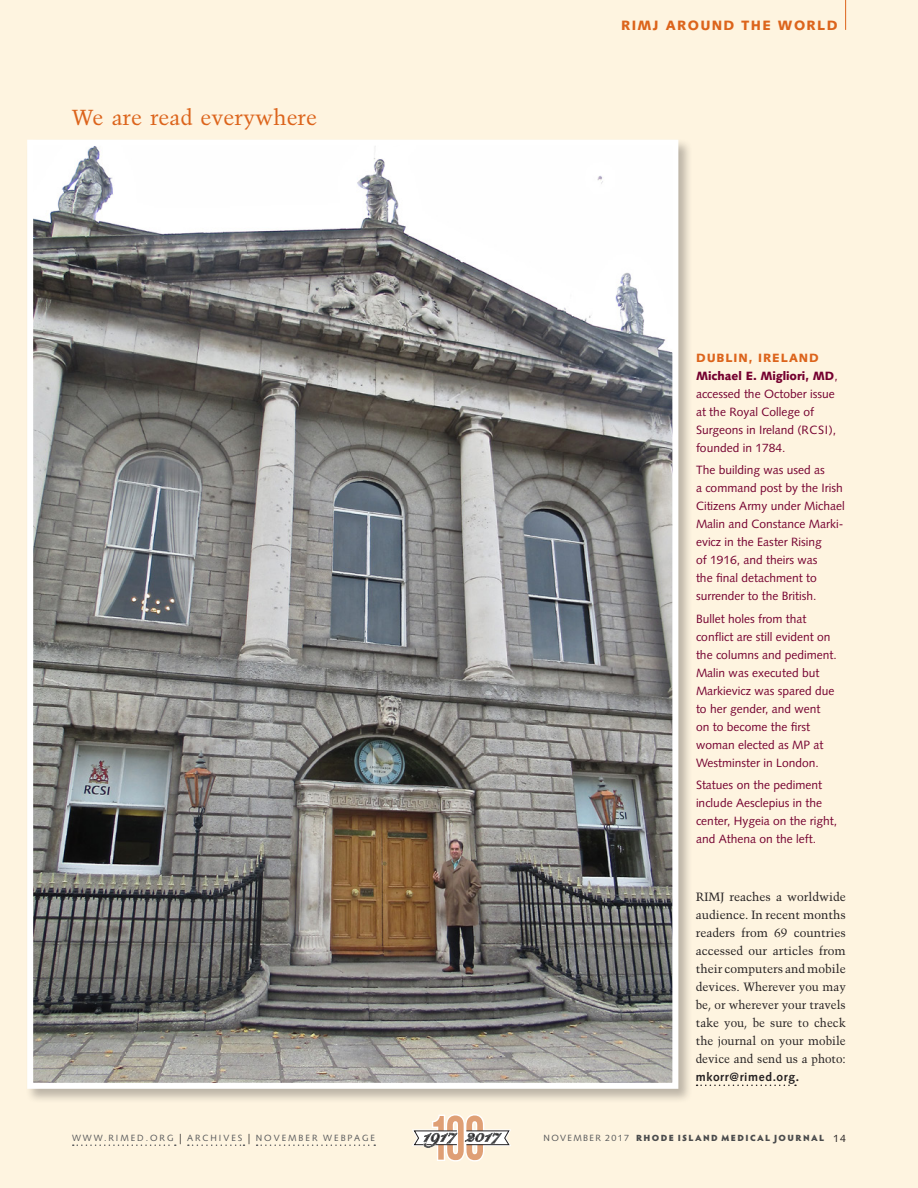
<style>
.page{position:relative;width:918px;height:1188px;background:#fef4e0}
.page>*{position:absolute;margin:0;border:0;box-sizing:border-box;transform-origin:0 0}
.COLUMN_Headline_red{font:21.75px "Trump Mediaeval";color:#dc641c}
.dept_orange{font:900 13.5px "Syntax";letter-spacing:.1em;color:#dc641c}
.column_Caption{font:12px/18px "Syntax";color:#750130}
.People_text_1st_line{font:12px/18px "Trump Mediaeval";color:#231f20;text-align:justify}
.column_Caption-2{font:900 12px "Syntax";letter-spacing:.075em;color:#dc641c}
.t1{font:900 9px "Hypatia Sans Pro";letter-spacing:.155em;color:#4b4c4d}
.t2{font:9px "Syntax";letter-spacing:.215em;color:#57585a}
.s1{font-weight:900}
.s2{font-family:"Syntax";font-weight:700}
.s3{font-weight:700}
.s4{font-size:13.5px;color:#231f20}
.s5{font-family:"Syntax";font-weight:400;color:#57585a}
.s6{font-family:"Syntax";font-weight:400;font-size:10.5px;color:#231f20}
</style>
<div class="page">
<hr style="left:845px;top:0;width:1px;height:30px;background:#dc641c">
<div style="left:25px;top:138px;width:668px;height:965px;background:#231f20;opacity:.3"></div>
<img style="left:34px;top:147px;width:637px;height:935px">
<div style="left:27px;top:140px;width:651px;height:949px;border:6px solid #fff"></div>
<svg style="left:697px;top:1085px;width:99px;height:1px"></svg>
<svg style="left:73px;top:1144px;width:103px;height:2px"></svg>
<svg style="left:188px;top:1144px;width:56px;height:2px"></svg>
<svg style="left:257px;top:1144px;width:118px;height:2px"></svg>
<svg style="left:412px;top:138px;width:99px;height:1024px;background:#9d9994"></svg>
<p class="COLUMN_Headline_red" style="left:72px;top:104px;width:247px">We are read everywhere</p>
<p class="dept_orange" style="left:621px;top:17px;width:218px">RIMJ AROUND THE WORLD</p>
<p class="column_Caption-2" style="left:696px;top:351px;width:124px">DUBLIN, IRELAND</p>
<p class="column_Caption" style="left:696px;top:367px;width:143px"><span class="s1">Michael E. Migliori, MD</span>, accessed the October issue at the Royal College of<br>Surgeons in Ireland (RCSI), founded in 1784.</p>
<p class="column_Caption" style="left:696px;top:461px;width:150px">The building was used as<br>a command post by the Irish<br>Citizens Army under Michael<br>Malin and Constance Marki&shy;evicz in the Easter Rising<br>of 1916, and theirs was<br>the final detachment to surrender to the British.</p>
<p class="column_Caption" style="left:696px;top:610px;width:142px">Bullet holes from that conflict are still evident on the columns and pediment.<br>Malin was executed but<br>Markievicz was spared due to her gender, and went on to become the first woman elected as MP at<br>Westminster in London.</p>
<p class="column_Caption" style="left:696px;top:776px;width:143px">Statues on the pediment include Aesclepius in the center, Hygeia on the right, and Athena on the left.</p>
<p class="People_text_1st_line" style="left:696px;top:887px;width:152px">RIMJ reaches a worldwide audience. In recent months readers from 69 countries accessed our articles from their computers and mobile devices. Wherever you may be, or wherever your travels take you, be sure to check the journal on your mobile device and send us a photo: <span class="s2">mkorr@rimed.org</span><span class="s3">.</span></p>
<p class="t2" style="left:72px;top:1132px;width:305px">WWW.RIMED.ORG <span class="s4">|</span> ARCHIVES <span class="s4">|</span> NOVEMBER WEBPAGE</p>
<p class="t1" style="left:544px;top:1131px;width:304px"><span class="s5">NOVEMBER 2017</span> RHODE ISLAND MEDICAL JOURNAL <span class="s6">14</span></p>
</div>
